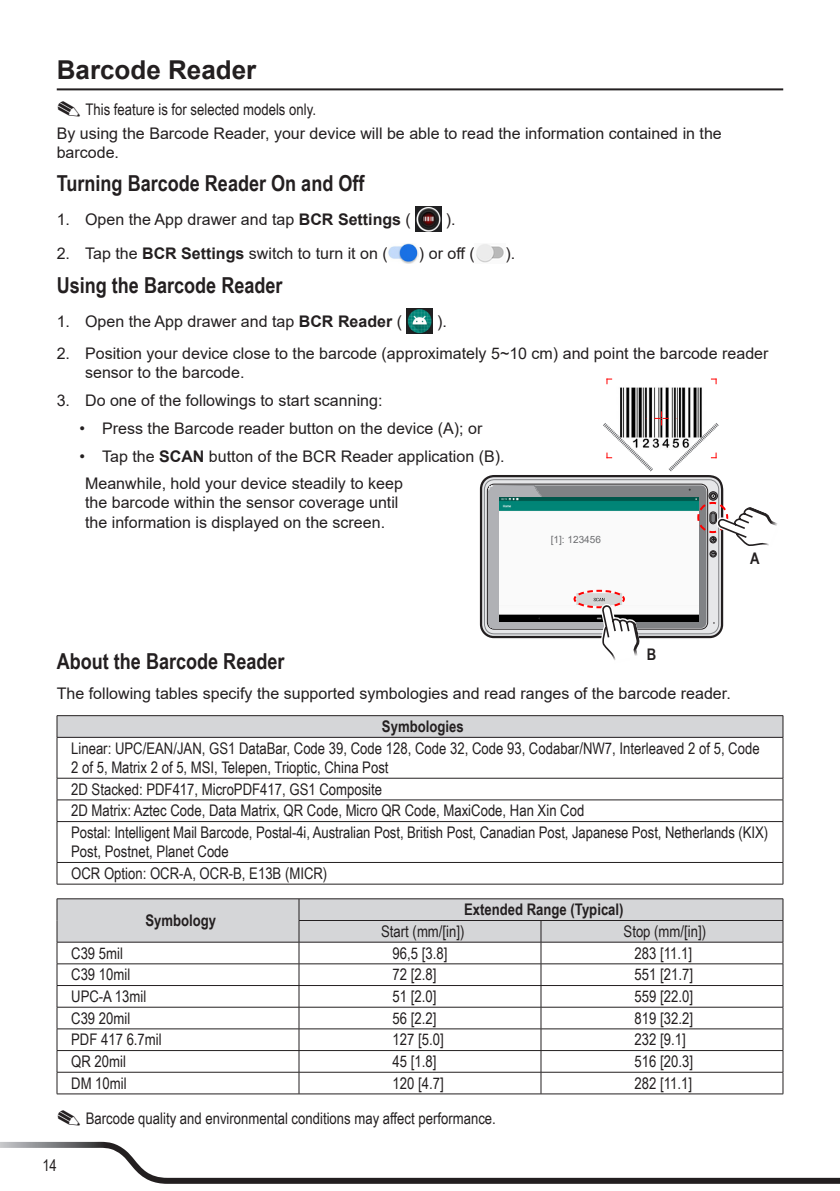
<style>
.page{position:relative;width:840px;height:1191px;background:#fff}
.page>*{position:absolute;margin:0;border:0;box-sizing:border-box;transform-origin:0 0}
.t1{font:700 26px "Arial";color:#231f20}
.t2{font:700 22px "Arial Narrow";color:#231f20}
.t3{font:16px/21.6px "Arial Narrow";color:#231f20}
.t4{font:16px/19.2px "Arial";color:#231f20}
.t5{font:700 16px "Arial Narrow";color:#231f20}
.t6{font:10px "Arial";color:#6c6d70}
.s1{font-family:"Arial Unicode MS";font-size:28px}
.s2{font-weight:700}
</style>
<div class="page">
<svg style="left:0;top:1141px;width:840px;height:42px"></svg>
<hr style="left:57px;top:88px;width:725px;height:2px;background:#231f20">
<img style="left:415px;top:207px;width:26px;height:25px">
<img style="left:388px;top:244px;width:31px;height:19px">
<img style="left:476px;top:244px;width:28px;height:19px">
<img style="left:406px;top:309px;width:26px;height:25px">
<div style="left:57px;top:715px;width:725px;height:22px;background:#d5d6d8"></div>
<hr style="left:57px;top:715px;width:725px;height:1px;background:#231f20">
<svg style="left:57px;top:716px;width:1px;height:21px"></svg>
<svg style="left:782px;top:716px;width:1px;height:21px"></svg>
<hr style="left:57px;top:737px;width:725px;height:1px;background:#231f20">
<hr style="left:57px;top:737px;width:1px;height:41px;background:#231f20">
<hr style="left:782px;top:737px;width:1px;height:41px;background:#231f20">
<hr style="left:57px;top:778px;width:725px;height:1px;background:#231f20">
<hr style="left:57px;top:799px;width:725px;height:1px;background:#231f20">
<svg style="left:57px;top:778px;width:1px;height:43px"></svg>
<svg style="left:782px;top:778px;width:1px;height:43px"></svg>
<hr style="left:57px;top:821px;width:725px;height:1px;background:#231f20">
<hr style="left:57px;top:822px;width:1px;height:40px;background:#231f20">
<hr style="left:782px;top:822px;width:1px;height:40px;background:#231f20">
<hr style="left:57px;top:862px;width:725px;height:1px;background:#231f20">
<svg style="left:57px;top:863px;width:1px;height:20px"></svg>
<svg style="left:782px;top:862px;width:1px;height:22px"></svg>
<hr style="left:57px;top:883px;width:725px;height:1px;background:#231f20">
<svg style="left:57px;top:898px;width:726px;height:195px"></svg>
<hr style="left:57px;top:1093px;width:242px;height:1px;background:#231f20">
<hr style="left:299px;top:1093px;width:241px;height:1px;background:#231f20">
<hr style="left:540px;top:1093px;width:242px;height:1px;background:#231f20">
<img style="left:620px;top:387px;width:82px;height:24px">
<svg style="left:606px;top:378px;width:5px;height:6px"></svg>
<svg style="left:710px;top:378px;width:6px;height:6px"></svg>
<svg style="left:479px;top:411px;width:298px;height:249px"></svg>
<img style="left:537px;top:530px;width:86px;height:21px">
<h1 class="t1" style="left:57px;top:52px;width:201px">Barcode Reader</h1>
<p class="t3" style="left:56px;top:98px;width:261px"><span class="s1">✎</span> This feature is for selected models only.</p>
<p class="t4" style="left:57px;top:124px;width:666px">By using the Barcode Reader, your device will be able to read the information contained in the barcode.</p>
<h2 class="t2" style="left:57px;top:166px;width:309px">Turning Barcode Reader On and Off</h2>
<p class="t4" style="left:57px;top:210px;width:355px">1. Open the App drawer and tap <span class="s2">BCR Settings</span> (</p>
<p class="t4" style="left:445px;top:210px;width:11px">).</p>
<p class="t4" style="left:57px;top:243px;width:332px">2. Tap the <span class="s2">BCR Settings</span> switch to turn it on (</p>
<p class="t4" style="left:419px;top:243px;width:57px">) or off (</p>
<p class="t4" style="left:505px;top:243px;width:11px">).</p>
<h2 class="t2" style="left:57px;top:268px;width:227px">Using the Barcode Reader</h2>
<p class="t4" style="left:57px;top:312px;width:346px">1. Open the App drawer and tap <span class="s2">BCR Reader</span> (</p>
<p class="t4" style="left:437px;top:312px;width:11px">).</p>
<p class="t4" style="left:85px;top:344px;width:684px;text-indent:-28px">2. Position your device close to the barcode (approximately 5~10 cm) and point the barcode reader sensor to the barcode.</p>
<p class="t4" style="left:57px;top:391px;width:327px">3. Do one of the followings to start scanning:</p>
<p class="t4" style="left:79px;top:418px;width:404px">• Press the Barcode reader button on the device (A); or</p>
<p class="t4" style="left:85px;top:442px;width:420px;line-height:27.8px;text-indent:-6px">• Tap the <span class="s2">SCAN</span> button of the BCR Reader application (B).<br>Meanwhile, hold your device steadily to keep</p>
<p class="t4" style="left:85px;top:493px;width:315px">the barcode within the sensor coverage until the information is displayed on the screen.</p>
<p class="t6" style="left:550px;top:533px;width:52px">[1]: 123456</p>
<p class="t5" style="left:749px;top:546px;width:11px">A</p>
<p class="t5" style="left:646px;top:642px;width:11px">B</p>
<h2 class="t2" style="left:57px;top:645px;width:229px">About the Barcode Reader</h2>
<p class="t4" style="left:57px;top:683px;width:675px">The following tables specify the supported symbologies and read ranges of the barcode reader.</p>
<p class="t5" style="left:382px;top:714px;width:83px">Symbologies</p>
<p class="t3" style="left:71px;top:738px;width:689px;line-height:19.2px">Linear: UPC/EAN/JAN, GS1 DataBar, Code 39, Code 128, Code 32, Code 93, Codabar/NW7, Interleaved 2 of 5, Code<br>2 of 5, Matrix 2 of 5, MSI, Telepen, Trioptic, China Post</p>
<p class="t3" style="left:71px;top:777px;width:698px">2D Stacked: PDF417, MicroPDF417, GS1 Composite<br>2D Matrix: Aztec Code, Data Matrix, QR Code, Micro QR Code, MaxiCode, Han Xin Cod<br>Postal: Intelligent Mail Barcode, Postal-4i, Australian Post, British Post, Canadian Post, Japanese Post, Netherlands (KIX)</p>
<p class="t3" style="left:71px;top:840px;width:257px">Post, Postnet, Planet Code<br>OCR Option: OCR-A, OCR-B, E13B (MICR)</p>
<p class="t5" style="left:145px;top:908px;width:72px">Symbology</p>
<p class="t5" style="left:464px;top:897px;width:161px">Extended Range (Typical)</p>
<p class="t3" style="left:381px;top:920px;width:85px">Start (mm/[in])</p>
<p class="t3" style="left:623px;top:920px;width:84px">Stop (mm/[in])</p>
<p class="t3" style="left:71px;top:941px;width:53px">C39 5mil</p>
<p class="t3" style="left:392px;top:941px;width:56px">96,5 [3.8]</p>
<p class="t3" style="left:634px;top:941px;width:59px">283 [11.1]</p>
<p class="t3" style="left:71px;top:963px;width:61px">C39 10mil</p>
<p class="t3" style="left:392px;top:963px;width:45px">72 [2.8]</p>
<p class="t3" style="left:634px;top:963px;width:60px">551 [21.7]</p>
<p class="t3" style="left:71px;top:985px;width:77px">UPC-A 13mil</p>
<p class="t3" style="left:392px;top:985px;width:45px">51 [2.0]</p>
<p class="t3" style="left:634px;top:985px;width:60px">559 [22.0]</p>
<p class="t3" style="left:71px;top:1006px;width:61px">C39 20mil</p>
<p class="t3" style="left:392px;top:1006px;width:45px">56 [2.2]</p>
<p class="t3" style="left:634px;top:1006px;width:60px">819 [32.2]</p>
<p class="t3" style="left:71px;top:1028px;width:92px">PDF 417 6.7mil</p>
<p class="t3" style="left:392px;top:1028px;width:53px">127 [5.0]</p>
<p class="t3" style="left:634px;top:1028px;width:53px">232 [9.1]</p>
<p class="t3" style="left:71px;top:1050px;width:56px">QR 20mil</p>
<p class="t3" style="left:392px;top:1050px;width:45px">45 [1.8]</p>
<p class="t3" style="left:634px;top:1050px;width:60px">516 [20.3]</p>
<p class="t3" style="left:71px;top:1071px;width:57px">DM 10mil</p>
<p class="t3" style="left:392px;top:1071px;width:53px">120 [4.7]</p>
<p class="t3" style="left:634px;top:1071px;width:59px">282 [11.1]</p>
<p class="t3" style="left:56px;top:1107px;width:441px"><span class="s1">✎</span> Barcode quality and environmental conditions may affect performance.</p>
<p class="t3" style="left:42px;top:1153px;width:16px">14</p>
</div>
